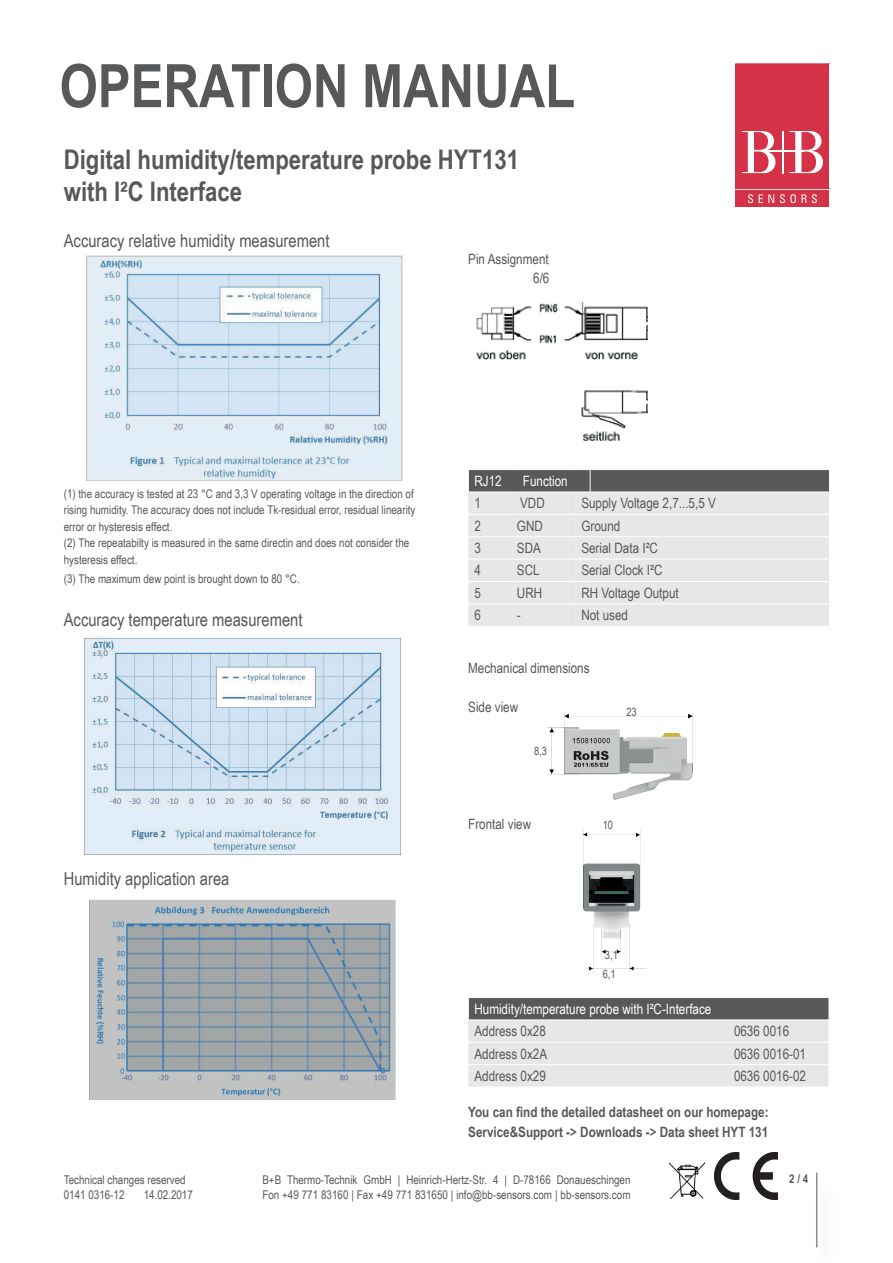
<style>
.page{position:relative;width:893px;height:1263px;background:#fff}
.page>*{position:absolute;margin:0;border:0;box-sizing:border-box;transform-origin:0 0}
.t1{font:700 60px "Arial Narrow";color:#57585a}
.t2{font:700 27px/32.4px "Arial Narrow";color:#57585a}
.t3{font:18px "Arial Narrow";color:#57585a}
.t4{font:14.25px/19.5px "Arial Narrow";color:#57585a;text-align:right}
.t5{font:700 14.25px/19.5px "Arial Narrow";color:#57585a}
.t6{font:14.25px "Arial Narrow";color:#fff}
.t7{font:12px/16.5px "Arial Narrow";color:#57585a}
.t8{font:700 12px "Arial Narrow";color:#57585a}
.t9{font:11.4px/18.8px "Arial Narrow";color:#57585a}
</style>
<div class="page">
<img style="left:87px;top:255px;width:315px;height:225px">
<img style="left:83px;top:636px;width:319px;height:220px">
<img style="left:89px;top:899px;width:306px;height:200px">
<img style="left:476px;top:303px;width:171px;height:139px">
<svg style="left:468px;top:469px;width:362px;height:157px;background:#d3d4d6"></svg>
<svg style="left:468px;top:998px;width:361px;height:89px;background:#c3c4c6"></svg>
<hr style="left:468px;top:1042px;width:260px;height:1px;background:#fff">
<hr style="left:468px;top:1064px;width:260px;height:1px;background:#fff">
<hr style="left:468px;top:1019px;width:260px;height:1px;background:#fff">
<hr style="left:728px;top:1019px;width:101px;height:1px;background:#fff">
<hr style="left:728px;top:1042px;width:101px;height:1px;background:#fff">
<hr style="left:728px;top:1064px;width:101px;height:1px;background:#fff">
<img style="left:583px;top:829px;width:64px;height:144px">
<img style="left:547px;top:712px;width:146px;height:88px">
<div style="left:736px;top:190px;width:93px;height:17px;background:#d63247"></div>
<svg style="left:736px;top:64px;width:93px;height:139px"></svg>
<hr style="left:816px;top:1172px;width:1px;height:75px;background:#57585a">
<img style="left:715px;top:1152px;width:62px;height:47px">
<img style="left:670px;top:1162px;width:35px;height:36px">
<h1 class="t1" style="left:60px;top:41px;width:517px">OPERATION MANUAL</h1>
<h2 class="t2" style="left:64px;top:142px;width:457px">Digital humidity/temperature probe HYT131 with I²C Interface</h2>
<h3 class="t3" style="left:64px;top:227px;width:267px">Accuracy relative humidity measurement</h3>
<p class="t4" style="left:468px;top:248px;width:83px">Pin Assignment<br>6/6</p>
<p class="t7" style="left:64px;top:485px;width:353px">(1) the accuracy is tested at 23 °C and 3,3 V operating voltage in the direction of rising humidity. The accuracy does not include Tk-residual error, residual linearity error or hysteresis effect.<br>(2) The repeatabilty is measured in the same directin and does not consider the hysteresis effect.</p>
<p class="t7" style="left:64px;top:570px;width:237px">(3) The maximum dew point is brought down to 80 °C.</p>
<h3 class="t3" style="left:64px;top:607px;width:240px">Accuracy temperature measurement</h3>
<h3 class="t3" style="left:64px;top:866px;width:167px">Humidity application area</h3>
<p class="t6" style="left:474px;top:470px;width:29px">RJ12</p>
<p class="t6" style="left:523px;top:470px;width:46px">Function</p>
<p class="t4" style="left:474px;top:493px;width:8px">1</p>
<p class="t4" style="left:520px;top:493px;width:26px">VDD</p>
<p class="t4" style="left:581px;top:493px;width:136px">Supply Voltage 2,7...5,5 V</p>
<p class="t4" style="left:474px;top:515px;width:8px">2</p>
<p class="t4" style="left:517px;top:515px;width:27px">GND</p>
<p class="t4" style="left:581px;top:515px;width:40px">Ground</p>
<p class="t4" style="left:474px;top:538px;width:8px">3</p>
<p class="t4" style="left:517px;top:538px;width:26px">SDA</p>
<p class="t4" style="left:581px;top:538px;width:78px">Serial Data I²C</p>
<p class="t4" style="left:474px;top:560px;width:8px">4</p>
<p class="t4" style="left:517px;top:560px;width:24px">SCL</p>
<p class="t4" style="left:581px;top:560px;width:83px">Serial Clock I²C</p>
<p class="t4" style="left:474px;top:582px;width:8px">5</p>
<p class="t4" style="left:517px;top:582px;width:27px">URH</p>
<p class="t4" style="left:581px;top:582px;width:99px">RH Voltage Output</p>
<p class="t4" style="left:474px;top:605px;width:8px">6</p>
<p class="t4" style="left:517px;top:605px;width:5px">-</p>
<p class="t4" style="left:581px;top:605px;width:48px">Not used</p>
<p class="t4" style="left:468px;top:658px;width:123px">Mechanical dimensions</p>
<p class="t4" style="left:468px;top:697px;width:52px">Side view</p>
<p class="t9" style="left:534px;top:741px;width:14px">8,3</p>
<p class="t9" style="left:626px;top:702px;width:12px">23</p>
<p class="t4" style="left:468px;top:814px;width:64px">Frontal view</p>
<p class="t9" style="left:603px;top:815px;width:12px">10</p>
<p class="t9" style="left:603px;top:945px;width:17px">3,1<br>6,1</p>
<p class="t6" style="left:474px;top:998px;width:239px">Humidity/temperature probe with I²C-Interface</p>
<p class="t4" style="left:474px;top:1021px;width:73px">Address 0x28</p>
<p class="t4" style="left:734px;top:1021px;width:57px">0636 0016</p>
<p class="t4" style="left:474px;top:1043px;width:74px">Address 0x2A</p>
<p class="t4" style="left:734px;top:1043px;width:74px">0636 0016-01</p>
<p class="t4" style="left:474px;top:1066px;width:73px">Address 0x29</p>
<p class="t4" style="left:734px;top:1066px;width:74px">0636 0016-02</p>
<p class="t5" style="left:468px;top:1102px;width:302px">You can find the detailed datasheet on our homepage:<br>Service&amp;Support -&gt; Downloads -&gt; Data sheet HYT 131</p>
<p class="t7" style="left:64px;top:1172px;width:123px;line-height:15px">Technical changes reserved<br>0141 0316-12</p>
<p class="t7" style="left:144px;top:1186px;width:51px">14.02.2017</p>
<p class="t7" style="left:262px;top:1172px;width:370px;line-height:15px">B+B Thermo-Technik GmbH | Heinrich-Hertz-Str. 4 | D-78166 Donaueschingen<br>Fon +49 771 83160 | Fax +49 771 831650 | info@bb-sensors.com | bb-sensors.com</p>
<p class="t8" style="left:789px;top:1170px;width:21px">2 / 4</p>
</div>
